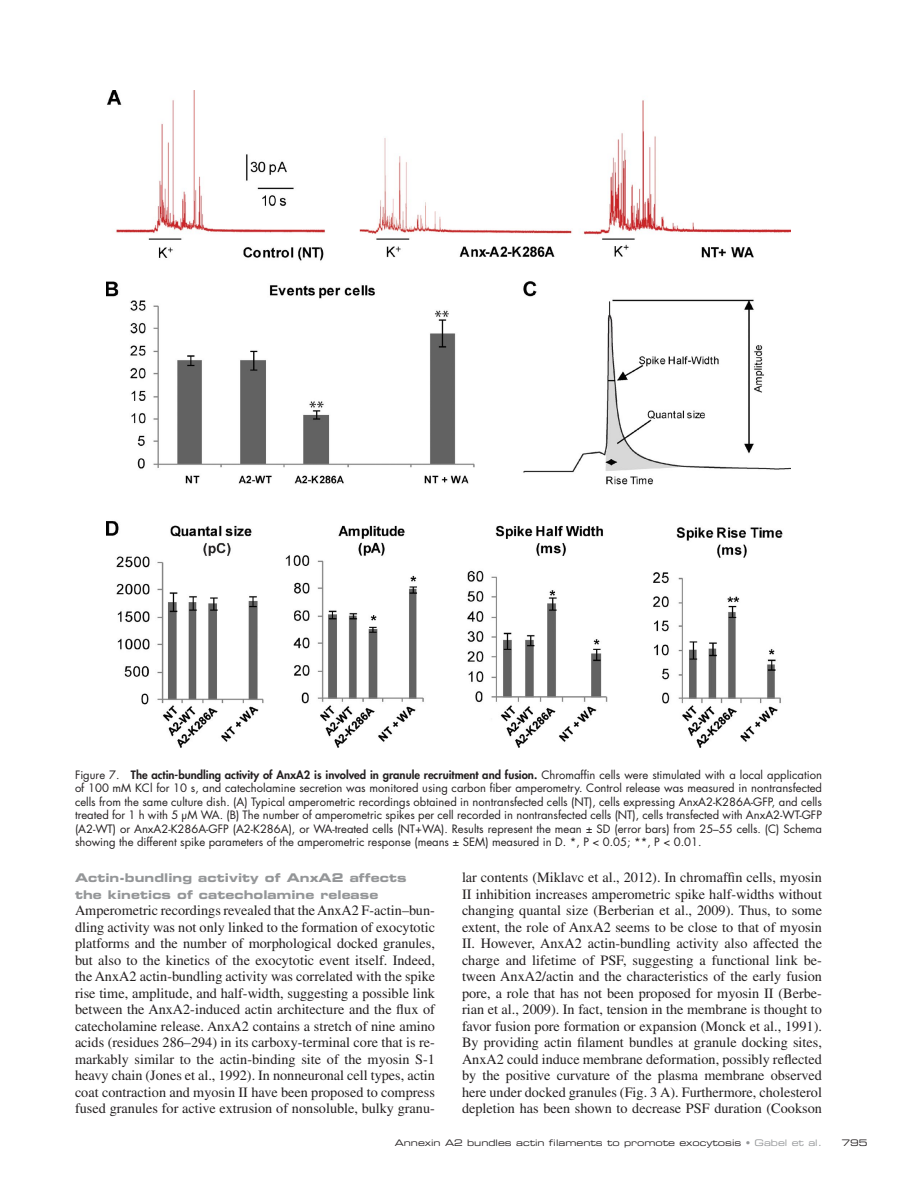
<style>
.page{position:relative;width:918px;height:1188px;background:#fff}
.page>*{position:absolute;margin:0;border:0;box-sizing:border-box;transform-origin:0 0}
.t1{font:14.25px/16.5px "Times LT Std";color:#231f20;text-align:justify}
.t2{font:12px/16.5px "Eurostile LT Std Bold Ex 2";letter-spacing:.005em;color:#949698}
.t3{font:11.25px/13.5px "Futura Std";color:#231f20;text-align:justify}
.t4{font:9px "Eurostile LT Std Ex 2";color:#231f20}
.s1{font-weight:800}
.s2{color:#949698}
</style>
<div class="page">
<img style="left:106px;top:90px;width:685px;height:657px">
<p class="t3" style="left:75px;top:768px;width:749px">Figure 7. <span class="s1">The actin-bundling activity of AnxA2 is involved in granule recruitment and fusion.</span> Chromaffin cells were stimulated with a local application of 100 mM KCl for 10 s, and catecholamine secretion was monitored using carbon fiber amperometry. Control release was measured in nontransfected cells from the same culture dish. (A) Typical amperometric recordings obtained in nontransfected cells (NT), cells expressing AnxA2-K286A-GFP, and cells treated for 1 h with 5 µM WA. (B) The number of amperometric spikes per cell recorded in nontransfected cells (NT), cells transfected with AnxA2-WT-GFP (A2-WT) or AnxA2-K286A-GFP (A2-K286A), or WA-treated cells (NT+WA). Results represent the mean ± SD (error bars) from 25–55 cells. (C) Schema showing the different spike parameters of the amperometric response (means ± SEM) measured in D. *, P &lt; 0.05; **, P &lt; 0.01.</p>
<p class="t2" style="left:75px;top:869px;width:333px">Actin-bundling activity of AnxA2 affects the kinetics of catecholamine release</p>
<p class="t1" style="left:75px;top:902px;width:362px">Amperometric recordings revealed that the AnxA2 F-actin–bun&shy;dling activity was not only linked to the formation of exocytotic platforms and the number of morphological docked granules, but also to the kinetics of the exocytotic event itself. Indeed, the AnxA2 actin-bundling activity was correlated with the spike rise time, amplitude, and half-width, suggesting a possible link between the AnxA2-induced actin architecture and the flux of catecholamine release. AnxA2 contains a stretch of nine amino acids (residues 286–294) in its carboxy-terminal core that is re&shy;markably similar to the actin-binding site of the myosin S-1 heavy chain (Jones et al., 1992). In nonneuronal cell types, actin coat contraction and myosin II have been proposed to compress fused granules for active extrusion of nonsoluble, bulky granu-</p>
<p class="t1" style="left:462px;top:869px;width:362px">lar contents (Miklavc et al., 2012). In chromaffin cells, myosin II inhibition increases amperometric spike half-widths without changing quantal size (Berberian et al., 2009). Thus, to some extent, the role of AnxA2 seems to be close to that of myosin II. However, AnxA2 actin-bundling activity also affected the charge and lifetime of PSF, suggesting a functional link be&shy;tween AnxA2/actin and the characteristics of the early fusion pore, a role that has not been proposed for myosin II (Berbe&shy;rian et al., 2009). In fact, tension in the membrane is thought to favor fusion pore formation or expansion (Monck et al., 1991).<br>By providing actin filament bundles at granule docking sites, AnxA2 could induce membrane deformation, possibly reflected by the positive curvature of the plasma membrane observed here under docked granules (Fig. 3 A). Furthermore, cholesterol depletion has been shown to decrease PSF duration (Cookson</p>
<p class="t4" style="left:395px;top:1136px;width:429px">Annexin A2 bundles actin filaments to promote exocytosis <span class="s2">• Gabel et al.</span></p>
<p class="t4" style="left:842px;top:1136px;width:28px">795</p>
</div>
